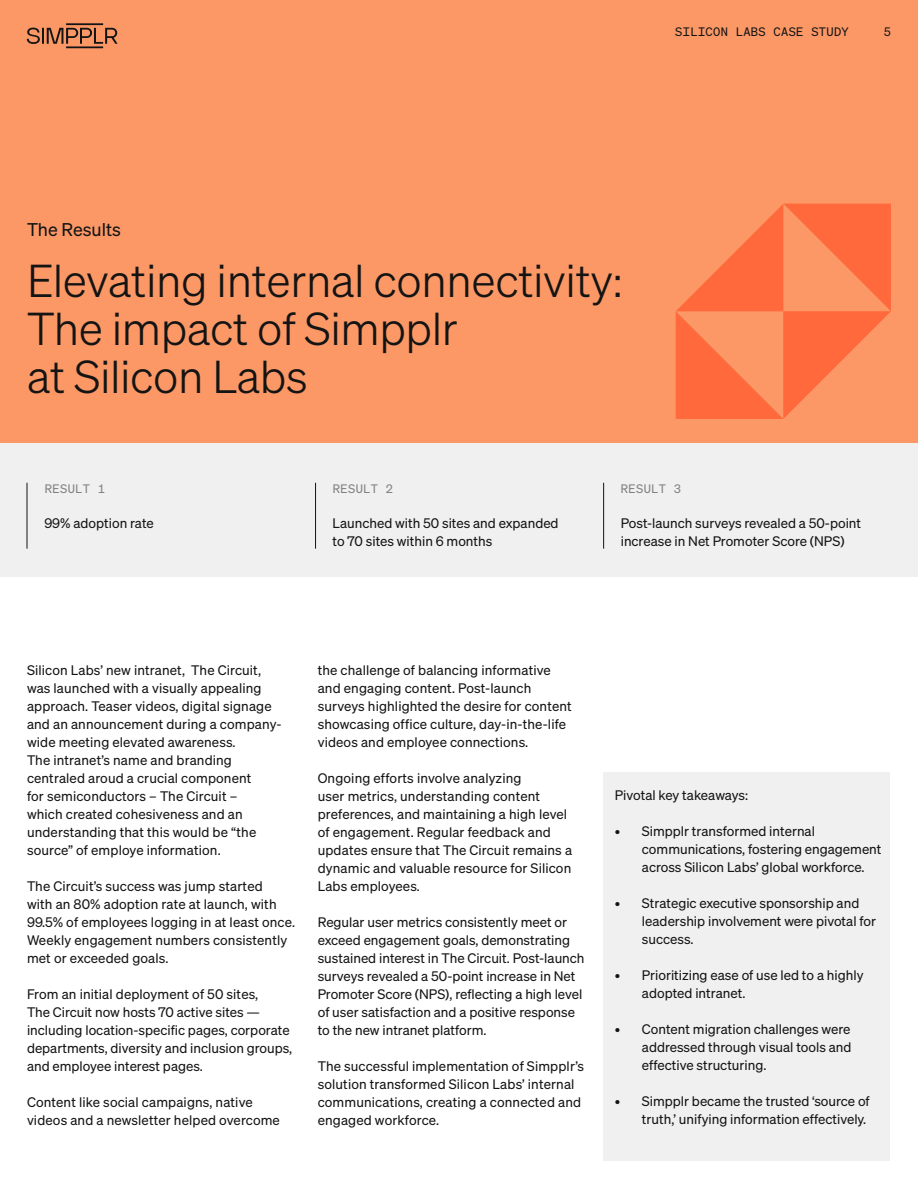
<style>
.page{position:relative;width:918px;height:1188px;background:#fff}
.page>*{position:absolute;margin:0;border:0;box-sizing:border-box;transform-origin:0 0}
.t1{font:45px/48px "Sohne Leicht";letter-spacing:-.01em;color:#141414}
.t2{font:18px "Sohne Buch";color:#141414}
.t3{font:13.5px/18px "Sohne Buch";letter-spacing:.005em;color:#141414}
.t4{font:12px "Sohne Mono Buch";letter-spacing:.03em;color:#141414}
.t5{font:12px "Sohne Mono Buch";letter-spacing:.03em;color:#808080}
</style>
<div class="page">
<div style="left:0;top:443px;width:918px;height:134px;background:#f0f0f0"></div>
<hr style="left:27px;top:483px;width:1px;height:66px;background:#141414">
<hr style="left:315px;top:483px;width:1px;height:66px;background:#141414">
<hr style="left:603px;top:483px;width:1px;height:66px;background:#141414">
<div style="left:0;top:0;width:918px;height:443px;background:#fb9866"></div>
<div style="left:603px;top:772px;width:286px;height:389px;background:#f0f0f0"></div>
<svg style="left:676px;top:204px;width:215px;height:215px"></svg>
<svg style="left:27px;top:28px;width:90px;height:16px"></svg>
<hr style="left:66px;top:23px;width:37px;height:2px;background:#141414">
<hr style="left:66px;top:46px;width:37px;height:2px;background:#141414">
<p class="t4" style="left:675px;top:25px;width:175px">SILICON LABS CASE STUDY</p>
<p class="t4" style="left:884px;top:25px;width:9px">5</p>
<h2 class="t2" style="left:27px;top:219px;width:95px">The Results</h2>
<h1 class="t1" style="left:27px;top:257px;width:597px">Elevating internal connectivity:<br>The impact of Simpplr<br>at Silicon Labs</h1>
<p class="t5" style="left:45px;top:481px;width:62px">RESULT 1</p>
<p class="t5" style="left:333px;top:481px;width:62px">RESULT 2</p>
<p class="t5" style="left:621px;top:481px;width:62px">RESULT 3</p>
<p class="t3" style="left:44px;top:514px;width:111px">99% adoption rate</p>
<p class="t3" style="left:621px;top:514px;width:242px">Post-launch surveys revealed a 50-point increase in Net Promoter Score (NPS)</p>
<p class="t3" style="left:333px;top:514px;width:228px">Launched with 50 sites and expanded to 70 sites within 6 months</p>
<p class="t3" style="left:27px;top:661px;width:256px">Silicon Labs’ new intranet, The Circuit, was launched with a visually appealing approach. Teaser videos, digital signage and an announcement during a company&shy;wide meeting elevated awareness.<br>The intranet’s name and branding centraled aroud a crucial component<br>for semiconductors – The Circuit –<br>which created cohesiveness and an understanding that this would be “the source” of employe information.</p>
<p class="t3" style="left:27px;top:877px;width:270px">The Circuit’s success was jump started<br>with an 80% adoption rate at launch, with 99.5% of employees logging in at least once.<br>Weekly engagement numbers consistently met or exceeded goals.</p>
<p class="t3" style="left:27px;top:985px;width:267px">From an initial deployment of 50 sites,<br>The Circuit now hosts 70 active sites — including location-specific pages, corporate departments, diversity and inclusion groups, and employee interest pages.</p>
<p class="t3" style="left:27px;top:1093px;width:254px">Content like social campaigns, native videos and a newsletter helped overcome</p>
<p class="t3" style="left:318px;top:661px;width:256px">the challenge of balancing informative and engaging content. Post-launch surveys highlighted the desire for content showcasing office culture, day-in-the-life videos and employee connections.</p>
<p class="t3" style="left:318px;top:769px;width:256px">Ongoing efforts involve analyzing<br>user metrics, understanding content preferences, and maintaining a high level of engagement. Regular feedback and updates ensure that The Circuit remains a dynamic and valuable resource for Silicon Labs employees.</p>
<p class="t3" style="left:318px;top:913px;width:268px">Regular user metrics consistently meet or exceed engagement goals, demonstrating sustained interest in The Circuit. Post-launch surveys revealed a 50-point increase in Net Promoter Score (NPS), reflecting a high level of user satisfaction and a positive response to the new intranet platform.</p>
<p class="t3" style="left:318px;top:1057px;width:268px">The successful implementation of Simpplr’s solution transformed Silicon Labs’ internal communications, creating a connected and engaged workforce.</p>
<p class="t3" style="left:615px;top:786px;width:135px">Pivotal key takeaways:</p>
<p class="t3" style="left:642px;top:822px;width:241px;text-indent:-27px">• Simpplr transformed internal communications, fostering engagement across Silicon Labs’ global workforce.</p>
<p class="t3" style="left:642px;top:894px;width:236px;text-indent:-27px">• Strategic executive sponsorship and leadership involvement were pivotal for success.</p>
<p class="t3" style="left:642px;top:966px;width:223px;text-indent:-27px">• Prioritizing ease of use led to a highly adopted intranet.</p>
<p class="t3" style="left:642px;top:1020px;width:211px;text-align:justify;text-indent:-27px">• Content migration challenges were addressed through visual tools and effective structuring.</p>
<p class="t3" style="left:615px;top:1092px;width:256px;text-align:right">• Simpplr became the trusted ‘source of truth,’ unifying information effectively.</p>
</div>
